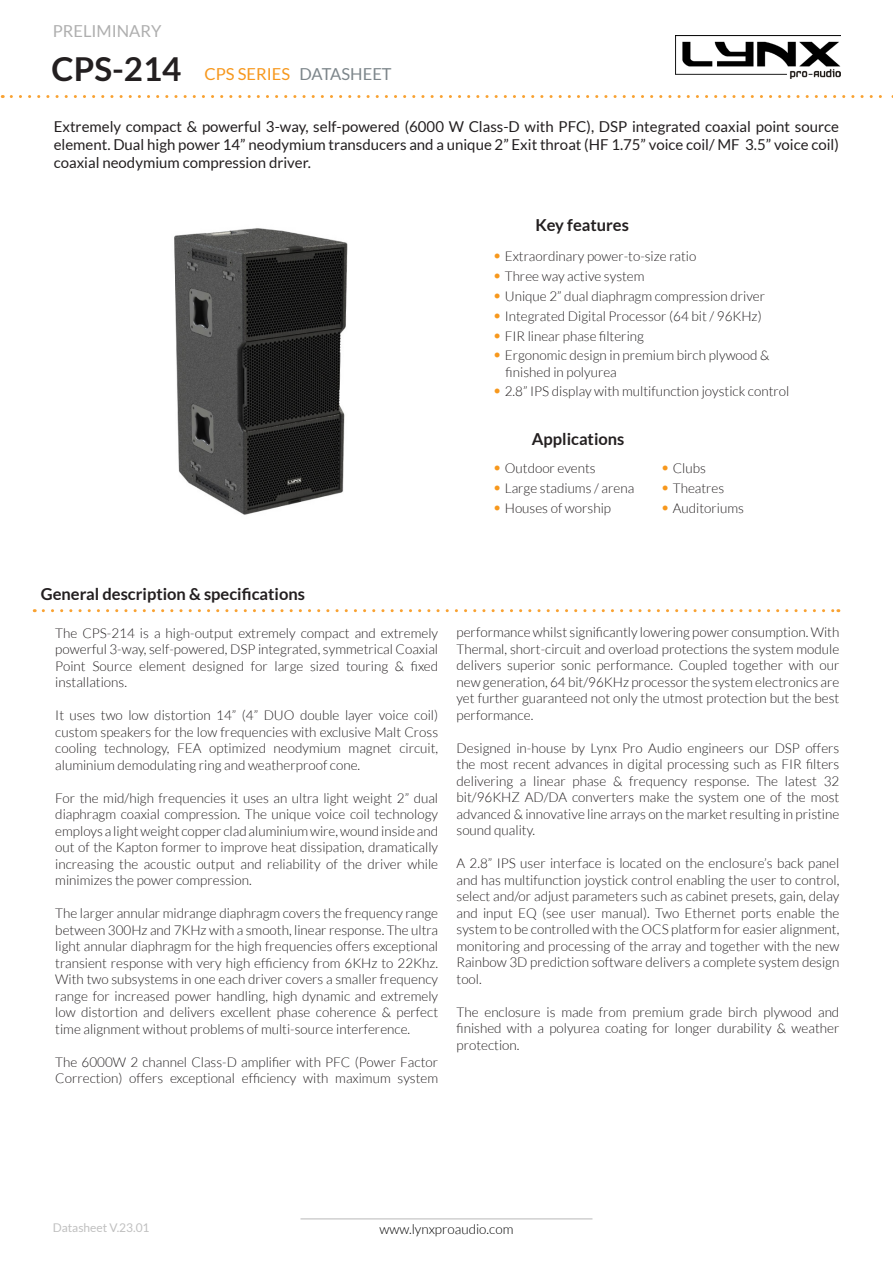
<style>
.page{position:relative;width:893px;height:1263px;background:#fff}
.page>*{position:absolute;margin:0;border:0;box-sizing:border-box;transform-origin:0 0}
.t1{font:700 33px "Lato";color:#231f20}
.t2{font:700 16.5px "Lato";color:#231f20}
.t3{font:16.5px "Lato";color:#f7981d}
.t4{font:16.5px "Lato";color:#afafaf}
.t5{font:15px/18px "Lato";color:#231f20;text-align:justify}
.t6{font:300 13.5px/16.5px "Lato";color:#231f20;text-align:justify}
.t7{font:300 13.5px "Lato";color:#000}
.t8{font:12px "Lato";color:#c0c0c0}
.s1{color:#7d868b}
.s2{font-size:16.5px;color:#f7981d}
</style>
<div class="page">
<img style="left:675px;top:35px;width:165px;height:44px">
<hr style="left:300px;top:1218px;width:292px;height:1px;background:#c0c0c0">
<svg style="left:43px;top:609px;width:796px;height:3px"></svg>
<img style="left:174px;top:228px;width:174px;height:287px">
<svg style="left:11px;top:95px;width:882px;height:3px"></svg>
<p class="t4" style="left:53px;top:22px;width:110px">PRELIMINARY</p>
<p class="t1" style="left:52px;top:50px;width:131px">CPS-214</p>
<p class="t3" style="left:204px;top:65px;width:189px">CPS SERIES <span class="s1">DATASHEET</span></p>
<p class="t5" style="left:54px;top:117px;width:787px">Extremely compact &amp; powerful 3-way, self-powered (6000 W Class-D with PFC), DSP integrated coaxial point source element. Dual high power 14” neodymium transducers and a unique 2” Exit throat (HF 1.75” voice coil/ MF 3.5” voice coil) coaxial neodymium compression driver.</p>
<p class="t2" style="left:536px;top:215px;width:95px">Key features</p>
<p class="t6" style="left:493px;top:248px;width:205px"><span class="s2">•</span> Extraordinary power-to-size ratio</p>
<p class="t6" style="left:493px;top:268px;width:153px"><span class="s2">•</span> Three way active system</p>
<p class="t6" style="left:493px;top:288px;width:274px"><span class="s2">•</span> Unique 2” dual diaphragm compression driver</p>
<p class="t6" style="left:493px;top:308px;width:271px"><span class="s2">•</span> Integrated Digital Processor (64 bit / 96KHz)</p>
<p class="t6" style="left:493px;top:327px;width:153px"><span class="s2">•</span> FIR linear phase filtering</p>
<p class="t6" style="left:493px;top:347px;width:278px"><span class="s2">•</span> Ergonomic design in premium birch plywood &amp;</p>
<p class="t6" style="left:506px;top:363px;width:113px">finished in polyurea</p>
<p class="t6" style="left:493px;top:383px;width:298px"><span class="s2">•</span> 2.8” IPS display with multifunction joystick control</p>
<p class="t2" style="left:532px;top:429px;width:94px">Applications</p>
<p class="t6" style="left:493px;top:460px;width:105px"><span class="s2">•</span> Outdoor events</p>
<p class="t6" style="left:661px;top:460px;width:47px"><span class="s2">•</span> Clubs</p>
<p class="t6" style="left:493px;top:480px;width:143px"><span class="s2">•</span> Large stadiums / arena</p>
<p class="t6" style="left:661px;top:480px;width:65px"><span class="s2">•</span> Theatres</p>
<p class="t6" style="left:493px;top:500px;width:120px"><span class="s2">•</span> Houses of worship</p>
<p class="t6" style="left:661px;top:500px;width:85px"><span class="s2">•</span> Auditoriums</p>
<p class="t2" style="left:41px;top:585px;width:266px">General description &amp; specifications</p>
<p class="t6" style="left:55px;top:625px;width:384px">The CPS-214 is a high-output extremely compact and extremely powerful 3-way, self-powered, DSP integrated, symmetrical Coaxial Point Source element designed for large sized touring &amp; fixed installations.</p>
<p class="t6" style="left:55px;top:707px;width:384px">It uses two low distortion 14” (4” DUO double layer voice coil) custom speakers for the low frequencies with exclusive Malt Cross cooling technology, FEA optimized neodymium magnet circuit, aluminium demodulating ring and weatherproof cone.</p>
<p class="t6" style="left:55px;top:790px;width:384px">For the mid/high frequencies it uses an ultra light weight 2” dual diaphragm coaxial compression. The unique voice coil technology employs a light weight copper clad aluminium wire, wound inside and out of the Kapton former to improve heat dissipation, dramatically increasing the acoustic output and reliability of the driver while minimizes the power compression.</p>
<p class="t6" style="left:55px;top:905px;width:384px">The larger annular midrange diaphragm covers the frequency range between 300Hz and 7KHz with a smooth, linear response. The ultra light annular diaphragm for the high frequencies offers exceptional transient response with very high efficiency from 6KHz to 22Khz.<br>With two subsystems in one each driver covers a smaller frequency range for increased power handling, high dynamic and extremely low distortion and delivers excellent phase coherence &amp; perfect time alignment without problems of multi-source interference.</p>
<p class="t6" style="left:55px;top:1054px;width:384px">The 6000W 2 channel Class-D amplifier with PFC (Power Factor<br>Correction) offers exceptional efficiency with maximum system</p>
<p class="t6" style="left:456px;top:624px;width:384px">performance whilst significantly lowering power consumption. With Thermal, short-circuit and overload protections the system module delivers superior sonic performance. Coupled together with our new generation, 64 bit/96KHz processor the system electronics are yet further guaranteed not only the utmost protection but the best performance.</p>
<p class="t6" style="left:456px;top:740px;width:384px">Designed in-house by Lynx Pro Audio engineers our DSP offers the most recent advances in digital processing such as FIR filters delivering a linear phase &amp; frequency response. The latest 32 bit/96KHZ AD/DA converters make the system one of the most advanced &amp; innovative line arrays on the market resulting in pristine sound quality.</p>
<p class="t6" style="left:456px;top:855px;width:384px">A 2.8” IPS user interface is located on the enclosure’s back panel and has multifunction joystick control enabling the user to control, select and/or adjust parameters such as cabinet presets, gain, delay and input EQ (see user manual). Two Ethernet ports enable the system to be controlled with the OCS platform for easier alignment, monitoring and processing of the array and together with the new Rainbow 3D prediction software delivers a complete system design tool.</p>
<p class="t6" style="left:456px;top:1004px;width:384px">The enclosure is made from premium grade birch plywood and finished with a polyurea coating for longer durability &amp; weather protection.</p>
<p class="t8" style="left:53px;top:1221px;width:98px">Datasheet V.23.01</p>
<p class="t7" style="left:379px;top:1221px;width:135px">www.lynxproaudio.com</p>
</div>
